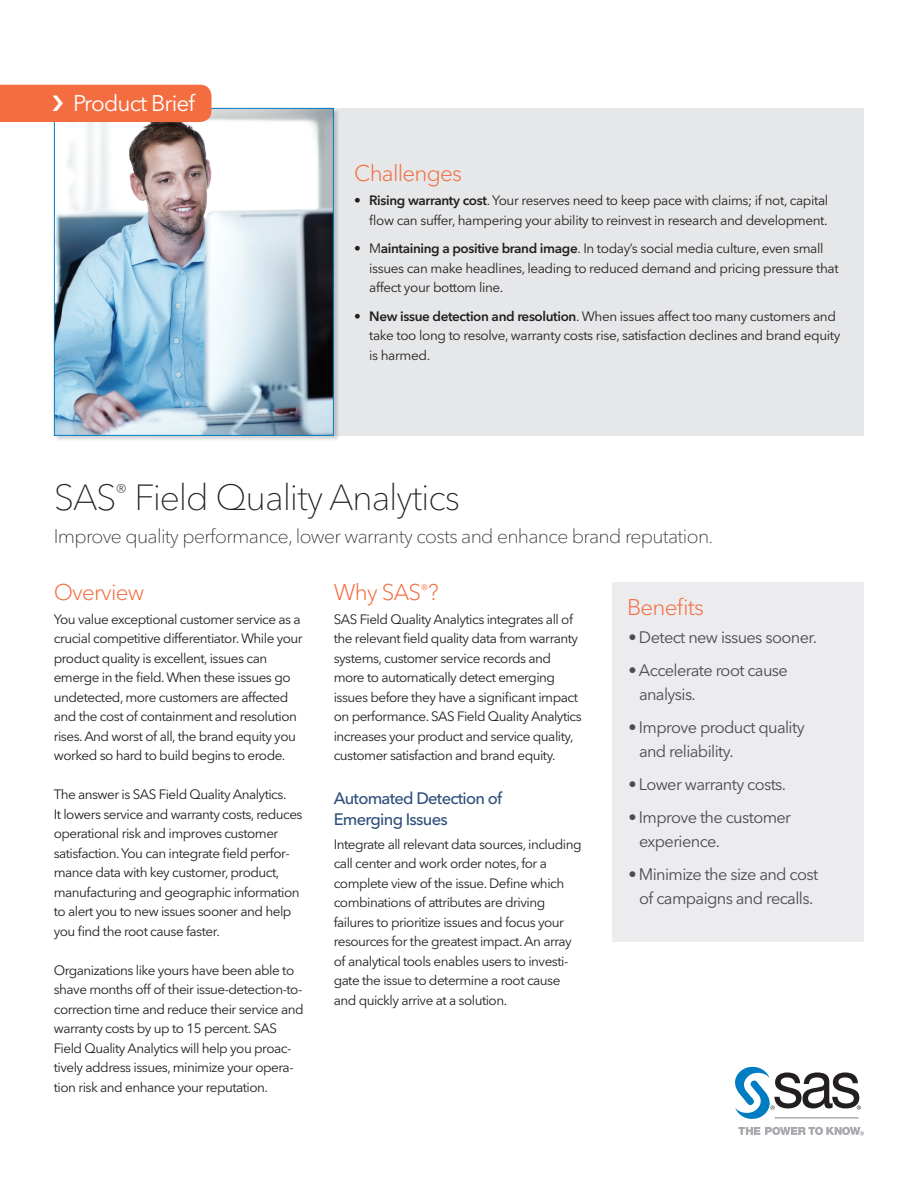
<style>
.page{position:relative;width:918px;height:1188px;background:#fff}
.page>*{position:absolute;margin:0;border:0;box-sizing:border-box;transform-origin:0 0}
.Headline_Title{font:100 36px "Avenir Next W1 G";letter-spacing:-.035em;color:#231f20}
.Subhead-1_Orange{font:300 22.5px "Avenir Next W1 G";letter-spacing:-.035em;color:#f36d41}
.Collateral_ID-Produc{font:22.5px "Avenir Next W1 G";letter-spacing:-.04em;color:#fff}
.Headline_subhead___k{font:100 19.5px "Avenir Next W1 G";letter-spacing:-.035em;color:#231f20}
.StoryinStory_-_body{font:16.5px/24px "Avenir Next W1 G";letter-spacing:-.04em;color:#4b4c4d}
.Subhead2-blue{font:500 16.5px/21px "Avenir Next W1 G";letter-spacing:-.045em;color:#2e4e7b}
.Body{font:13.5px/19.5px "Avenir Next W1 G";letter-spacing:-.04em;color:#231f20}
.Body_Bullet{font:13.5px/19.5px "Avenir Next W1 G";letter-spacing:-.03em;color:#231f20}
.s1{font-weight:600}
</style>
<div class="page">
<div style="left:333px;top:108px;width:531px;height:328px;background:#e6e7e9"></div>
<svg style="left:738px;top:1127px;width:126px;height:8px"></svg>
<svg style="left:735px;top:1066px;width:126px;height:53px"></svg>
<hr style="left:775px;top:1118px;width:84px;height:1px;background:#808285">
<div style="left:612px;top:583px;width:252px;height:359px;background:#ececee"></div>
<div style="left:54px;top:108px;width:286px;height:334px;background:#231f20;opacity:.2"></div>
<img style="left:56px;top:110px;width:276px;height:324px">
<div style="left:54px;top:108px;width:280px;height:328px;border:1px solid #007cc2"></div>
<div style="left:0;top:85px;width:212px;height:37px;background:#f36d41"></div>
<p class="Collateral_ID-Produc" style="left:73px;top:90px;width:124px">Product Brief</p>
<p class="Subhead-1_Orange" style="left:354px;top:160px;width:109px">Challenges</p>
<p class="Body_Bullet" style="left:354px;top:191px;width:476px;text-align:right">• <span class="s1">Rising warranty cost</span>. Your reserves need to keep pace with claims; if not, capital flow can suffer, hampering your ability to reinvest in research and development.</p>
<p class="Body_Bullet" style="left:369px;top:239px;width:471px;text-indent:-15px">• M<span class="s1">aintaining a positive brand image</span>. In today’s social media culture, even small issues can make headlines, leading to reduced demand and pricing pressure that affect your bottom line.</p>
<p class="Body_Bullet" style="left:369px;top:306px;width:473px;text-indent:-15px">• <span class="s1">New issue detection and resolution</span>. When issues affect too many customers and take too long to resolve, warranty costs rise, satisfaction declines and brand equity is harmed.</p>
<p class="Headline_Title" style="left:54px;top:476px;width:408px">SAS<sup>®</sup> Field Quality Analytics</p>
<p class="Headline_subhead___k" style="left:54px;top:525px;width:661px">Improve quality performance, lower warranty costs and enhance brand reputation.</p>
<p class="Subhead-1_Orange" style="left:54px;top:578px;width:92px">Overview</p>
<p class="Body" style="left:54px;top:609px;width:251px">You value exceptional customer service as a crucial competitive differentiator. While your product quality is excellent, issues can emerge in the field. When these issues go undetected, more customers are affected and the cost of containment and resolution rises. And worst of all, the brand equity you worked so hard to build begins to erode.</p>
<p class="Body" style="left:54px;top:785px;width:250px">The answer is SAS Field Quality Analytics.<br>It lowers service and warranty costs, reduces operational risk and improves customer satisfaction. You can integrate field perfor&shy;mance data with key customer, product, manufacturing and geographic information to alert you to new issues sooner and help you find the root cause faster.</p>
<p class="Body" style="left:54px;top:960px;width:251px">Organizations like yours have been able to shave months off of their issue-detection-to&shy;correction time and reduce their service and warranty costs by up to 15 percent. SAS Field Quality Analytics will help you proac&shy;tively address issues, minimize your opera&shy;tion risk and enhance your reputation.</p>
<p class="Subhead-1_Orange" style="left:334px;top:578px;width:107px">Why SAS<sup>®</sup>?</p>
<p class="Body" style="left:334px;top:609px;width:250px">SAS Field Quality Analytics integrates all of the relevant field quality data from warranty systems, customer service records and more to automatically detect emerging issues before they have a significant impact on performance. SAS Field Quality Analytics increases your product and service quality, customer satisfaction and brand equity.</p>
<p class="Subhead2-blue" style="left:334px;top:787px;width:170px">Automated Detection of<br>Emerging Issues</p>
<p class="Body" style="left:334px;top:834px;width:249px">Integrate all relevant data sources, including call center and work order notes, for a complete view of the issue. Define which combinations of attributes are driving failures to prioritize issues and focus your resources for the greatest impact. An array of analytical tools enables users to investi&shy;gate the issue to determine a root cause and quickly arrive at a solution.</p>
<p class="Subhead-1_Orange" style="left:627px;top:593px;width:78px">Benefits</p>
<p class="StoryinStory_-_body" style="left:628px;top:625px;width:190px">• Detect new issues sooner.</p>
<p class="StoryinStory_-_body" style="left:639px;top:658px;width:150px;text-indent:-10px">• Accelerate root cause analysis.</p>
<p class="StoryinStory_-_body" style="left:639px;top:715px;width:167px;text-indent:-10px">• Improve product quality and reliability.</p>
<p class="StoryinStory_-_body" style="left:628px;top:772px;width:159px">• Lower warranty costs.</p>
<p class="StoryinStory_-_body" style="left:639px;top:805px;width:154px;text-indent:-10px">• Improve the customer experience.</p>
<p class="StoryinStory_-_body" style="left:628px;top:862px;width:191px;text-align:center">• Minimize the size and cost of campaigns and recalls.</p>
</div>
